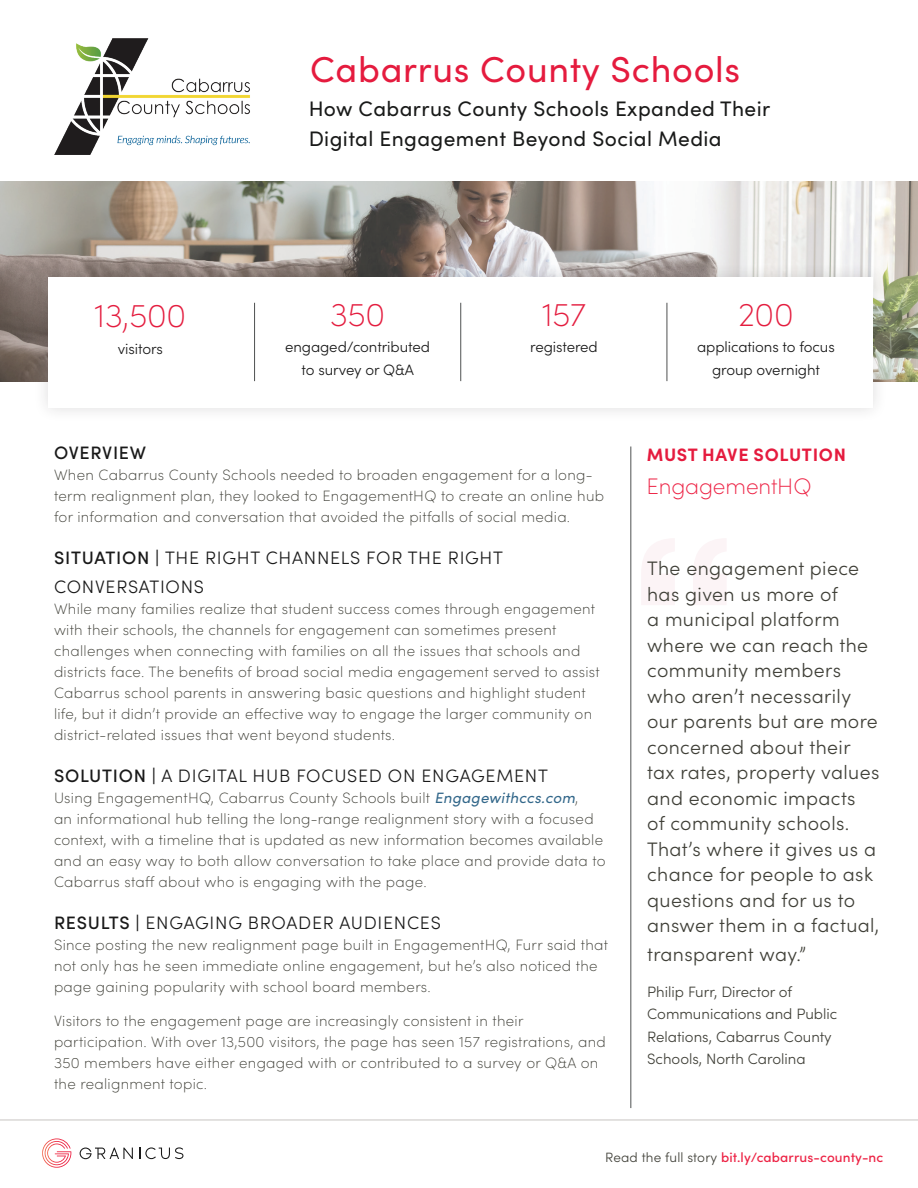
<style>
.page{position:relative;width:918px;height:1188px;background:#fff}
.page>*{position:absolute;margin:0;border:0;box-sizing:border-box;transform-origin:0 0}
.t1{font:36px "Sofia Pro";letter-spacing:.02em;color:#e51b3e}
.t2{font:200 33px "Sofia Pro";letter-spacing:-.005em;color:#e41d3f}
.t3{font:200 22.5px "Sofia Pro";letter-spacing:-.005em;color:#ed2345}
.t4{font:21px/30px "Sofia Pro";letter-spacing:.02em;color:#191a19}
.t5{font:300 19.5px/25.5px "Sofia Pro";letter-spacing:.02em;color:#3f3f37}
.t6{font:300 18px/28.5px "Sofia Pro";letter-spacing:.04em;color:#191919}
.t7{font:700 18px "Sofia Pro";letter-spacing:.04em;color:#e51b3e}
.t8{font:500 18px "Sofia Pro";letter-spacing:.04em;color:#191919}
.t9{font:200 15px/21px "Sofia Pro";letter-spacing:.02em;color:#3f3f37}
.t10{font:300 15px/22.5px "Sofia Pro";color:#3f3f37}
.t11{font:300 15px/22.5px "Sofia Pro";letter-spacing:-.005em;color:#191919;text-align:center}
.t12{font:500 13.5px "Sofia Pro";letter-spacing:.01em;color:#ed2345}
.s1{font-weight:500}
.s2{font-weight:400;font-style:italic;color:#32678a}
.s3{font-weight:300;color:#3f3f37}
</style>
<div class="page">
<img style="left:0;top:181px;width:918px;height:200px">
<svg style="left:642px;top:539px;width:84px;height:66px"></svg>
<hr style="left:631px;top:447px;width:1px;height:661px;background:#4f5151">
<svg style="left:42px;top:1138px;width:29px;height:30px"></svg>
<svg style="left:80px;top:1148px;width:53px;height:11px"></svg>
<svg style="left:139px;top:1147px;width:44px;height:12px"></svg>
<hr style="left:0;top:1120px;width:918px;height:1px;background:#c7c4c1">
<div style="left:33px;top:262px;width:855px;height:161px;background:#231f20;opacity:.15"></div>
<div style="left:48px;top:278px;width:825px;height:130px;background:#fff"></div>
<hr style="left:460px;top:303px;width:1px;height:78px;background:#4f5151">
<hr style="left:254px;top:303px;width:1px;height:78px;background:#4f5151">
<hr style="left:667px;top:303px;width:1px;height:78px;background:#4f5151">
<img style="left:54px;top:39px;width:196px;height:116px">
<h1 class="t1" style="left:310px;top:43px;width:431px">Cabarrus County Schools</h1>
<h2 class="t2" style="left:95px;top:291px;width:93px">13,500</h2>
<p class="t11" style="left:118px;top:336px;width:47px">visitors</p>
<h3 class="t4" style="left:309px;top:92px;width:463px">How Cabarrus County Schools Expanded Their<br>Digital Engagement Beyond Social Media</h3>
<h2 class="t2" style="left:330px;top:291px;width:56px">350</h2>
<p class="t11" style="left:285px;top:335px;width:147px">engaged/contributed to survey or Q&amp;A</p>
<h2 class="t2" style="left:542px;top:291px;width:45px">157</h2>
<p class="t11" style="left:530px;top:335px;width:69px">registered</p>
<h2 class="t2" style="left:738px;top:291px;width:57px">200</h2>
<p class="t11" style="left:697px;top:335px;width:139px">applications to focus group overnight</p>
<p class="t8" style="left:54px;top:440px;width:94px">OVERVIEW</p>
<p class="t9" style="left:54px;top:464px;width:552px">When Cabarrus County Schools needed to broaden engagement for a long&shy;term realignment plan, they looked to EngagementHQ to create an online hub for information and conversation that avoided the pitfalls of social media.</p>
<p class="t6" style="left:54px;top:543px;width:451px"><span class="s1">SITUATION |</span> THE RIGHT CHANNELS FOR THE RIGHT<br>CONVERSATIONS</p>
<p class="t9" style="left:54px;top:597px;width:547px">While many families realize that student success comes through engagement with their schools, the channels for engagement can sometimes present challenges when connecting with families on all the issues that schools and districts face. The benefits of broad social media engagement served to assist Cabarrus school parents in answering basic questions and highlight student life, but it didn’t provide an effective way to engage the larger community on district-related issues that went beyond students.</p>
<p class="t6" style="left:54px;top:760px;width:495px"><span class="s1">SOLUTION |</span> A DIGITAL HUB FOCUSED ON ENGAGEMENT</p>
<p class="t9" style="left:54px;top:786px;width:553px">Using EngagementHQ, Cabarrus County Schools built <span class="s2">Engagewithccs.com</span>,<br>an informational hub telling the long-range realignment story with a focused context, with a timeline that is updated as new information becomes available and an easy way to both allow conversation to take place and provide data to Cabarrus staff about who is engaging with the page.</p>
<p class="t6" style="left:54px;top:907px;width:388px"><span class="s1">RESULTS |</span> ENGAGING BROADER AUDIENCES</p>
<p class="t9" style="left:54px;top:933px;width:556px">Since posting the new realignment page built in EngagementHQ, Furr said that not only has he seen immediate online engagement, but he’s also noticed the page gaining popularity with school board members.</p>
<p class="t9" style="left:54px;top:1010px;width:553px">Visitors to the engagement page are increasingly consistent in their participation. With over 13,500 visitors, the page has seen 157 registrations, and 350 members have either engaged with or contributed to a survey or Q&amp;A on the realignment topic.</p>
<p class="t7" style="left:647px;top:440px;width:201px">MUST HAVE SOLUTION</p>
<h3 class="t3" style="left:647px;top:470px;width:166px">EngagementHQ</h3>
<p class="t5" style="left:647px;top:554px;width:234px">The engagement piece has given us more of<br>a municipal platform where we can reach the community members who aren’t necessarily our parents but are more concerned about their tax rates, property values and economic impacts<br>of community schools.<br>That’s where it gives us a chance for people to ask questions and for us to answer them in a factual,</p>
<h3 class="t5" style="left:647px;top:940px;width:161px">transparent way.”</h3>
<p class="t10" style="left:647px;top:979px;width:192px">Philip Furr, Director of<br>Communications and Public<br>Relations, Cabarrus County<br>Schools, North Carolina</p>
<p class="t12" style="left:605px;top:1147px;width:280px"><span class="s3">Read the full story</span> bit.ly/cabarrus-county-nc</p>
</div>
